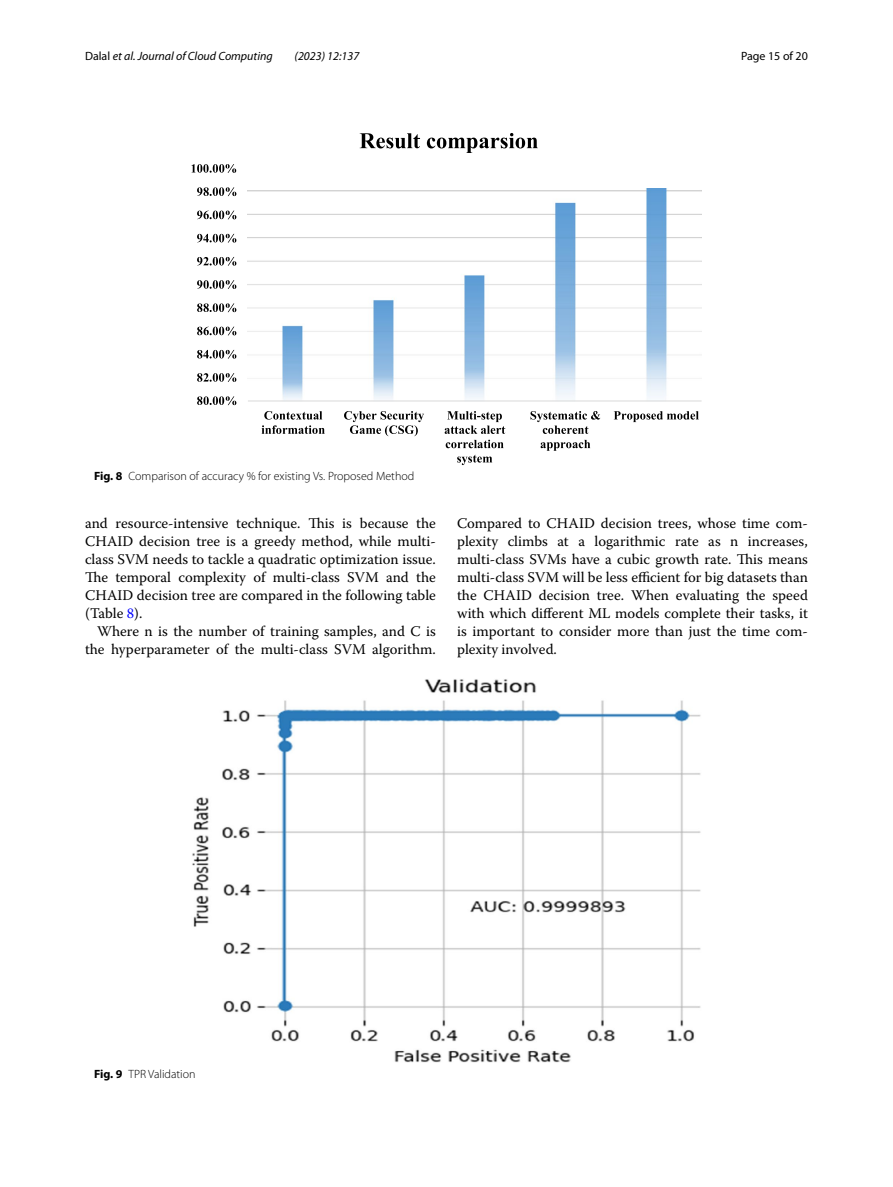
<style>
.page{position:relative;width:893px;height:1187px;background:#fff}
.page>*{position:absolute;margin:0;border:0;box-sizing:border-box;transform-origin:0 0}
.t1{font:14.7px/18px "Warnock Pro";color:#000;text-align:justify}
.t2{font:300 12px "Myriad Pro";color:#000}
.t3{font:italic 12px "Myriad Pro";color:#000}
.t4{font:12px "Myriad Pro";color:#000}
.s1{font-style:normal}
.s2{font-weight:700}
.s3{color:#00f}
</style>
<div class="page">
<img style="left:248px;top:188px;width:454px;height:212px">
<hr style="left:248px;top:400px;width:454px;height:1px;background:#d9d9d9">
<svg style="left:197px;top:396px;width:39px;height:9px"></svg>
<svg style="left:197px;top:373px;width:39px;height:9px"></svg>
<svg style="left:197px;top:350px;width:39px;height:8px"></svg>
<svg style="left:197px;top:326px;width:39px;height:9px"></svg>
<svg style="left:197px;top:303px;width:39px;height:9px"></svg>
<svg style="left:197px;top:280px;width:39px;height:9px"></svg>
<svg style="left:197px;top:257px;width:39px;height:9px"></svg>
<svg style="left:197px;top:234px;width:39px;height:8px"></svg>
<svg style="left:197px;top:210px;width:39px;height:9px"></svg>
<svg style="left:197px;top:187px;width:39px;height:9px"></svg>
<svg style="left:191px;top:164px;width:45px;height:9px"></svg>
<svg style="left:264px;top:411px;width:58px;height:8px"></svg>
<svg style="left:262px;top:425px;width:63px;height:9px"></svg>
<svg style="left:344px;top:411px;width:80px;height:25px"></svg>
<svg style="left:445px;top:411px;width:60px;height:37px"></svg>
<svg style="left:457px;top:454px;width:35px;height:11px"></svg>
<svg style="left:530px;top:411px;width:70px;height:23px"></svg>
<svg style="left:541px;top:440px;width:49px;height:10px"></svg>
<svg style="left:614px;top:411px;width:85px;height:11px"></svg>
<svg style="left:360px;top:133px;width:178px;height:20px"></svg>
<img style="left:192px;top:679px;width:509px;height:383px">
<p class="t3" style="left:85px;top:48px;width:189px"><span class="s1">Dalal</span> et al. Journal of Cloud Computing</p>
<p class="t3" style="left:295px;top:48px;width:66px">(2023) 12:137</p>
<p class="t4" style="left:741px;top:48px;width:68px">Page 15 of 20</p>
<p class="t2" style="left:94px;top:469px;width:322px"><span class="s2">Fig. 8</span> Comparison of accuracy % for existing Vs. Proposed Method</p>
<p class="t1" style="left:85px;top:514px;width:352px">and resource-intensive technique. This is because the CHAID decision tree is a greedy method, while multi&shy;class SVM needs to tackle a quadratic optimization issue.<br>The temporal complexity of multi-class SVM and the CHAID decision tree are compared in the following table (Table <span class="s3">8</span>).</p>
<p class="t1" style="left:85px;top:622px;width:352px;text-align:right">Where n is the number of training samples, and C is the hyperparameter of the multi-class SVM algorithm.</p>
<p class="t1" style="left:457px;top:514px;width:352px">Compared to CHAID decision trees, whose time com&shy;plexity climbs at a logarithmic rate as n increases, multi-class SVMs have a cubic growth rate. This means multi-class SVM will be less efficient for big datasets than the CHAID decision tree. When evaluating the speed with which different ML models complete their tasks, it is important to consider more than just the time com&shy;plexity involved.</p>
<p class="t2" style="left:94px;top:1067px;width:103px"><span class="s2">Fig. 9</span> TPR Validation</p>
</div>
